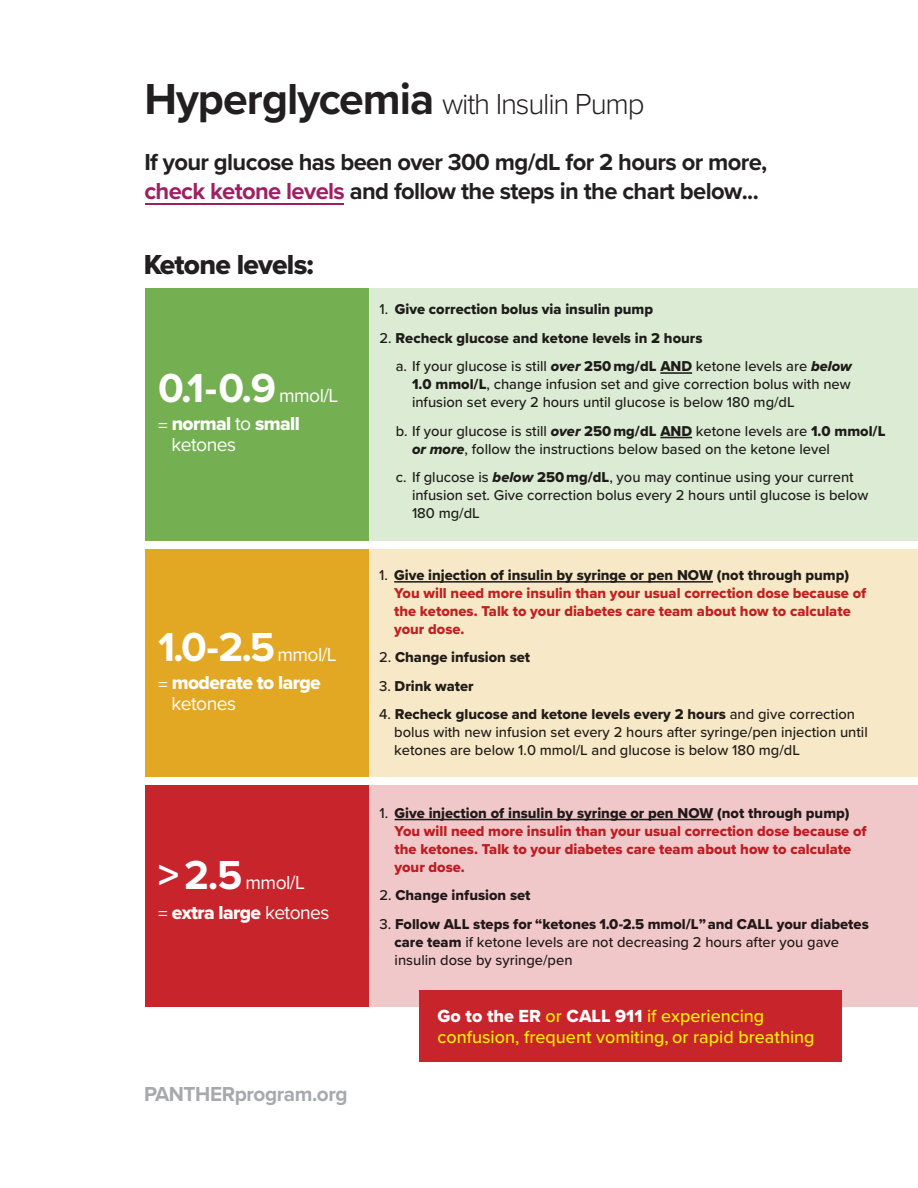
<style>
.page{position:relative;width:918px;height:1188px;background:#fff}
.page>*{position:absolute;margin:0;border:0;box-sizing:border-box;transform-origin:0 0}
.t1{font:700 42px "Proxima Nova";color:#fff}
.t2{font:300 30px "Proxima Nova";letter-spacing:-.04em;color:#231f20}
.t3{font:28.5px "Proxima Nova Extrabld";letter-spacing:-.025em;color:#231f20}
.t4{font:700 24px/28.5px "Proxima Nova";letter-spacing:-.025em;color:#231f20}
.t5{font:700 21px "Proxima Nova";letter-spacing:-.02em;color:#a8a9ad}
.t6{font:19.5px "Proxima Nova Extrabld";letter-spacing:-.03em;color:#fff}
.t7{font:19.5px "Proxima Nova";letter-spacing:-.03em;color:#fff}
.t8{font:500 18.15px "Proxima Nova";color:#fff101}
.t9{font:18.15px "Proxima Nova Extrabld";color:#fff}
.t10{font:500 14.85px/18px "Proxima Nova";color:#231f20}
.t11{font:14.85px/18px "Proxima Nova Extrabld";color:#c8242b}
.t12{font:14.85px "Proxima Nova Extrabld";color:#231f20}
.s1{font-weight:700;font-size:45px}
.s2{color:#9e1f62}
.s3{font-weight:400;font-size:19.5px}
.s4{font-family:"Proxima Nova"}
.s5{font-weight:700;font-size:42px}
.s6{font-family:"Proxima Nova";font-weight:500}
.s7{font-family:"Proxima Nova Extrabld It";font-weight:400}
.s8{font-family:"Proxima Nova Extrabld";font-weight:400}
.s9{font-family:"Proxima Nova";font-weight:500;color:#231f20}
.s10{color:#231f20}
.s11{font-family:"Proxima Nova";font-weight:500;color:#fff101}
</style>
<div class="page">
<div style="left:146px;top:786px;width:772px;height:221px;background:#c8242b"></div>
<div style="left:146px;top:549px;width:772px;height:228px;background:#e3a823"></div>
<div style="left:146px;top:288px;width:772px;height:252px;background:#74b052"></div>
<svg style="left:369px;top:288px;width:549px;height:773px"></svg>
<hr style="left:394px;top:581px;width:319px;height:2px;background:#231f20">
<hr style="left:395px;top:819px;width:318px;height:1px;background:#231f20">
<div style="left:419px;top:990px;width:422px;height:72px;background:#c8242b"></div>
<hr style="left:660px;top:372px;width:32px;height:2px;background:#231f20">
<hr style="left:660px;top:437px;width:32px;height:1px;background:#231f20">
<hr style="left:146px;top:204px;width:198px;height:1px;background:#9e1f62">
<h2 class="t2" style="left:144px;top:82px;width:502px"><span class="s1">Hyperglycemia</span> with Insulin Pump</h2>
<h3 class="t4" style="left:144px;top:147px;width:624px">If your glucose has been over 300 mg/dL for 2 hours or more, <span class="s2">check ketone levels</span> and follow the steps in the chart below...</h3>
<h3 class="t3" style="left:144px;top:244px;width:172px">Ketone levels:</h3>
<h1 class="t1" style="left:158px;top:356px;width:182px">0.1-0.9 <span class="s3">mmol/L</span></h1>
<h3 class="t6" style="left:158px;top:409px;width:143px"><span class="s4">=</span> normal <span class="s4">to</span> small</h3>
<h3 class="t7" style="left:172px;top:434px;width:66px">ketones</h3>
<h1 class="t1" style="left:158px;top:615px;width:180px">1.0-2.5<span class="s3">mmol/L</span></h1>
<h3 class="t6" style="left:158px;top:668px;width:164px"><span class="s4">=</span> moderate to large</h3>
<h3 class="t7" style="left:172px;top:692px;width:66px">ketones</h3>
<h3 class="t7" style="left:158px;top:872px;width:148px"><span class="s5">&gt;2.5</span> mmol/L</h3>
<h3 class="t6" style="left:158px;top:898px;width:173px"><span class="s4">=</span> extra large <span class="s4">ketones</span></h3>
<h3 class="t5" style="left:144px;top:1078px;width:205px">PANTHERprogram.org</h3>
<p class="t12" style="left:380px;top:298px;width:275px"><span class="s6">1.</span> Give correction bolus via insulin pump</p>
<p class="t12" style="left:380px;top:327px;width:324px"><span class="s6">2.</span> Recheck glucose and ketone levels in 2 hours</p>
<p class="t10" style="left:412px;top:357px;width:441px;text-align:justify;text-indent:-16px">a. If your glucose is still <span class="s7">over</span> <span class="s8">250mg/dL AND</span> ketone levels are <span class="s7">below </span><span class="s8">1.0 mmol/L</span>, change infusion set and give correction bolus with new infusion set every 2 hours until glucose is below 180 mg/dL</p>
<p class="t10" style="left:412px;top:421px;width:475px;text-indent:-16px">b. If your glucose is still <span class="s7">over</span> <span class="s8">250mg/dL AND</span> ketone levels are <span class="s8">1.0 mmol/L </span><span class="s7">or more</span>, follow the instructions below based on the ketone level</p>
<p class="t10" style="left:412px;top:468px;width:458px;text-indent:-16px">c. If glucose is <span class="s7">below</span> <span class="s8">250mg/dL</span>, you may continue using your current infusion set. Give correction bolus every 2 hours until glucose is below<br>180 mg/dL</p>
<p class="t11" style="left:394px;top:566px;width:474px;text-indent:-15px"><span class="s9">1.</span> <span class="s10">Give injection of insulin by syringe or pen NOW (not through pump)<br></span>You will need more insulin than your usual correction dose because of the ketones. Talk to your diabetes care team about how to calculate your dose.</p>
<p class="t12" style="left:379px;top:646px;width:153px"><span class="s6">2.</span> Change infusion set</p>
<p class="t12" style="left:379px;top:675px;width:96px"><span class="s6">3.</span> Drink water</p>
<p class="t12" style="left:379px;top:703px;width:478px"><span class="s6">4.</span> Recheck glucose and ketone levels every 2 hours <span class="s6">and give correction</span></p>
<p class="t10" style="left:394px;top:723px;width:475px">bolus with new infusion set every 2 hours after syringe/pen injection until ketones are below 1.0 mmol/L and glucose is below 180 mg/dL</p>
<p class="t11" style="left:394px;top:803px;width:474px;text-indent:-15px"><span class="s9">1.</span> <span class="s10">Give injection of insulin by syringe or pen NOW (not through pump)<br></span>You will need more insulin than your usual correction dose because of the ketones. Talk to your diabetes care team about how to calculate your dose.</p>
<p class="t12" style="left:379px;top:884px;width:153px"><span class="s6">2.</span> Change infusion set</p>
<p class="t12" style="left:379px;top:913px;width:491px"><span class="s6">3.</span> Follow ALL steps for “ketones 1.0-2.5 mmol/L”and CALL your diabetes</p>
<p class="t10" style="left:394px;top:932px;width:446px"><span class="s8">care team</span> if ketone levels are not decreasing 2 hours after you gave insulin dose by syringe/pen</p>
<p class="t9" style="left:438px;top:1002px;width:328px">Go to the ER <span class="s11">or</span> CALL 911 <span class="s11">if experiencing</span></p>
<p class="t8" style="left:438px;top:1023px;width:379px">confusion, frequent vomiting, or rapid breathing</p>
</div>
